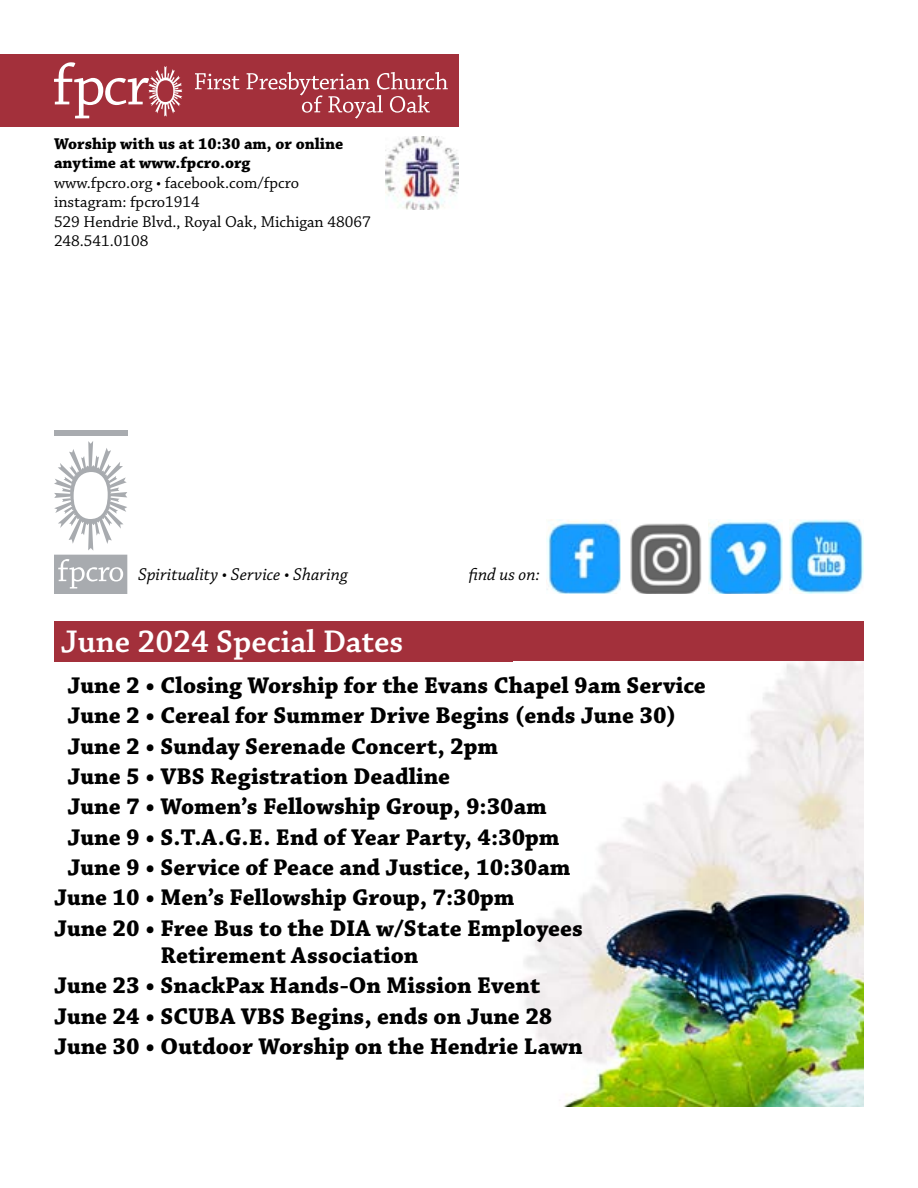
<style>
.page{position:relative;width:918px;height:1188px;background:#fff}
.page>*{position:absolute;margin:0;border:0;box-sizing:border-box;transform-origin:0 0}
.t1{font:600 33px "Chaparral Pro";color:#fff}
.t2{font:700 24px/30.5px "Chaparral Pro";color:#000}
.t3{font:italic 18px "Chaparral Pro";color:#000}
.t4{font:16.5px/19.5px "Chaparral Pro";color:#000}
.t5{font:700 16.5px/19.5px "Chaparral Pro";color:#000}
</style>
<div class="page">
<div style="left:54px;top:621px;width:810px;height:41px;background:#a3303b"></div>
<div style="left:0;top:54px;width:459px;height:73px;background:#a3303b"></div>
<img style="left:386px;top:137px;width:72px;height:72px">
<svg style="left:54px;top:441px;width:73px;height:153px"></svg>
<div style="left:54px;top:430px;width:73px;height:6px;background:#a8abaf"></div>
<svg style="left:54px;top:62px;width:128px;height:56px"></svg>
<svg style="left:195px;top:73px;width:44px;height:17px"></svg>
<svg style="left:247px;top:72px;width:201px;height:46px"></svg>
<img style="left:547px;top:520px;width:74px;height:74px">
<img style="left:709px;top:520px;width:74px;height:74px">
<img style="left:790px;top:520px;width:74px;height:74px">
<img style="left:630px;top:523px;width:72px;height:71px">
<img style="left:518px;top:662px;width:346px;height:445px">
<p class="t5" style="left:54px;top:134px;width:291px">Worship with us at 10:30 am, or online anytime at www.fpcro.org</p>
<p class="t4" style="left:54px;top:173px;width:318px">www.fpcro.org • facebook.com/fpcro instagram: fpcro1914<br>529 Hendrie Blvd., Royal Oak, Michigan 48067<br>248.541.0108</p>
<p class="t3" style="left:138px;top:565px;width:211px">Spirituality • Service • Sharing</p>
<h1 class="t1" style="left:61px;top:623px;width:344px">June 2024 Special Dates</h1>
<p class="t3" style="left:469px;top:565px;width:73px">find us on:</p>
<p class="t2" style="left:68px;top:671px;width:640px">June 2 • Closing Worship for the Evans Chapel 9am Service</p>
<p class="t2" style="left:68px;top:701px;width:610px">June 2 • Cereal for Summer Drive Begins (ends June 30)</p>
<p class="t2" style="left:68px;top:732px;width:432px">June 2 • Sunday Serenade Concert, 2pm</p>
<p class="t2" style="left:68px;top:762px;width:384px">June 5 • VBS Registration Deadline</p>
<p class="t2" style="left:68px;top:792px;width:481px">June 7 • Women’s Fellowship Group, 9:30am</p>
<p class="t2" style="left:68px;top:823px;width:494px">June 9 • S.T.A.G.E. End of Year Party, 4:30pm</p>
<p class="t2" style="left:68px;top:853px;width:505px">June 9 • Service of Peace and Justice, 10:30am</p>
<p class="t2" style="left:54px;top:884px;width:462px">June 10 • Men’s Fellowship Group, 7:30pm</p>
<p class="t2" style="left:54px;top:914px;width:530px">June 20 • Free Bus to the DIA w/State Employees</p>
<p class="t2" style="left:54px;top:941px;width:530px;text-indent:107px">Retirement Association<br>June 23 • SnackPax Hands-On Mission Event June 24 • SCUBA VBS Begins, ends on June 28<br>June 30 • Outdoor Worship on the Hendrie Lawn</p>
</div>
